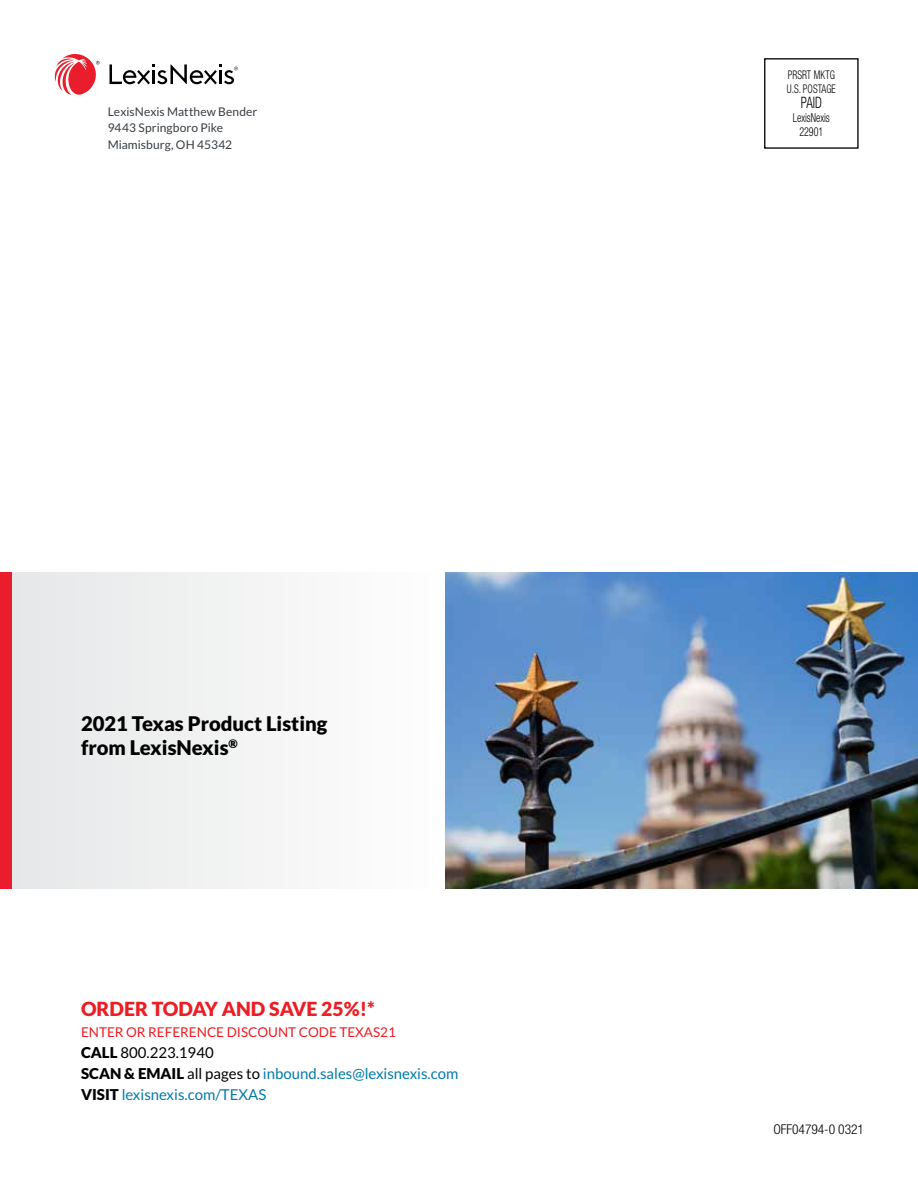
<style>
.page{position:relative;width:918px;height:1188px;background:#fff}
.page>*{position:absolute;margin:0;border:0;box-sizing:border-box;transform-origin:0 0}
.t1{font:900 20.25px/24.3px "Lato";color:#000}
.t2{font:900 19.5px "Lato";color:#ed1d24}
.t3{font:300 condensed 15.75px "Helvetica Neue LT Std";color:#000;scale:.81 1}
.t4{font:15px/21px "Lato";color:#037ba7}
.t5{font:13.5px "Lato";color:#ed1d24}
.t6{font:300 condensed 13.5px "Helvetica Neue LT Std";letter-spacing:-.005em;color:#000}
.t7{font:300 condensed 12.3px/14px "Helvetica Neue LT Std";color:#000;text-align:center;scale:.81 1}
.t8{font:12px/16.5px "Lato";letter-spacing:.005em;color:#373d42}
.t9{font:300 condensed 12px/14px "Helvetica Neue LT Std";color:#000;scale:.81 1}
.s1{font-weight:900;color:#000}
.s2{color:#000}
</style>
<div class="page">
<div style="left:0;top:572px;width:446px;height:317px;background:#f2f3f3"></div>
<div style="left:764px;top:58px;width:95px;height:91px;border:1px solid #000"></div>
<svg style="left:110px;top:64px;width:128px;height:20px"></svg>
<svg style="left:54px;top:54px;width:46px;height:41px"></svg>
<div style="left:0;top:572px;width:12px;height:317px;background:#ea1d2c"></div>
<img style="left:446px;top:572px;width:472px;height:317px">
<p class="t8" style="left:108px;top:103px;width:151px">LexisNexis Matthew Bender<br>9443 Springboro Pike<br>Miamisburg, OH 45342</p>
<h1 class="t1" style="left:81px;top:711px;width:248px">2021 Texas Product Listing from LexisNexis<sup>®</sup></h1>
<h2 class="t2" style="left:81px;top:998px;width:295px">ORDER TODAY AND SAVE 25%!*</h2>
<p class="t5" style="left:81px;top:1025px;width:316px">ENTER OR REFERENCE DISCOUNT CODE TEXAS21</p>
<p class="t4" style="left:81px;top:1042px;width:379px"><span class="s1">CALL</span> <span class="s2">800.223.1940<br></span><span class="s1">SCAN &amp; EMAIL</span> <span class="s2">all pages to</span> inbound.sales@lexisnexis.com<br><span class="s1">VISIT</span> lexisnexis.com/TEXAS</p>
<p class="t9" style="left:787px;top:68px;width:62px">PRSRT MKTG<br>U.S. POSTAGE</p>
<p class="t3" style="left:801px;top:94px;width:28px">PAID</p>
<p class="t7" style="left:793px;top:111px;width:47px">LexisNexis<br>22901</p>
<p class="t6" style="left:773px;top:1121px;width:92px">OFF04794-0 0321</p>
</div>
